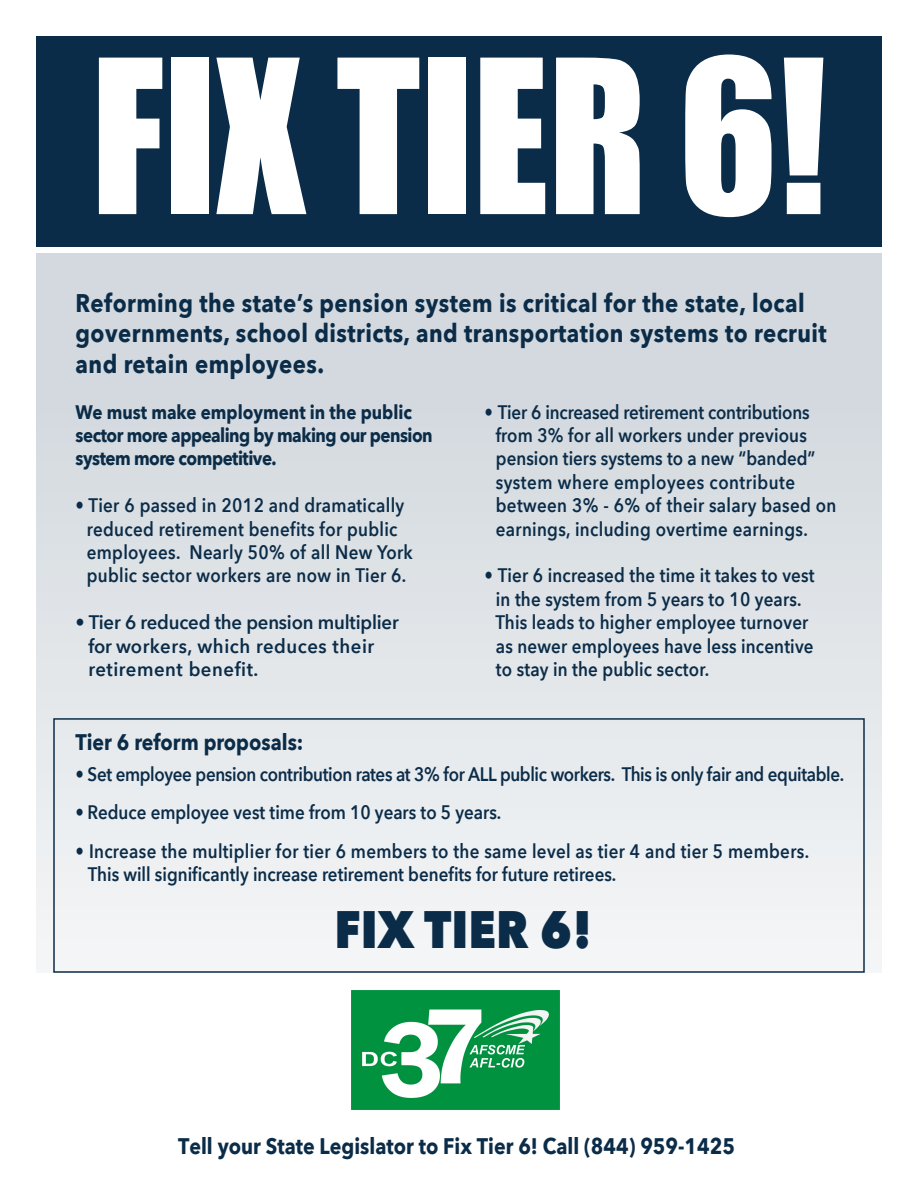
<style>
.page{position:relative;width:918px;height:1188px;background:#fff}
.page>*{position:absolute;margin:0;border:0;box-sizing:border-box;transform-origin:0 0}
.t1{font:198px "Impact";color:#fff;scale:.92 1}
.t2{font:800 52.5px "Avenir Next";color:#0b2c48;scale:.87 1}
.t3{font:700 25.5px/30.6px "Avenir Next";letter-spacing:.02em;color:#0b2c48;scale:.87 1}
.t4{font:700 22.5px "Avenir Next";color:#0b2c48;scale:.87 1}
.t5{font:600 19.5px/23.4px "Avenir Next";letter-spacing:.01em;color:#0b2c48;scale:.87 1}
.t6{font:700 19.5px/23.4px "Avenir Next";letter-spacing:-.03em;color:#0b2c48;scale:.87 1}
.t7{font:600 19.5px "Avenir Next";letter-spacing:-.02em;color:#0b2c48;scale:.87 1}
.t8{font:600 19.5px/23.4px "Avenir Next";letter-spacing:-.01em;color:#0b2c48;scale:.95 1}
.t9{font:600 19.5px "Avenir Next";letter-spacing:-.01em;color:#0b2c48;scale:.87 1}
.t10{font:600 19.5px "Avenir Next";letter-spacing:.03em;color:#0b2c48;scale:.87 1}
.t11{font:600 19.5px "Avenir Next";letter-spacing:.03em;color:#0b2c48;scale:.95 1}
</style>
<div class="page">
<div style="left:36px;top:254px;width:846px;height:719px;background:linear-gradient(to bottom,#ced4da,#f3f5f6)"></div>
<div style="left:53px;top:718px;width:812px;height:255px;border:2px solid #0b2c48"></div>
<div style="left:36px;top:36px;width:846px;height:211px;background:#0b2c48"></div>
<img style="left:352px;top:991px;width:207px;height:119px">
<p class="t1" style="left:91px;top:-17px;width:801px">FIX TIER 6!</p>
<p class="t3" style="left:76px;top:287px;width:865px">Reforming the state’s pension system is critical for the state, local governments, school districts, and transportation systems to recruit and retain employees.</p>
<p class="t6" style="left:76px;top:400px;width:412px">We must make employment in the public sector more appealing by making our pension system more competitive.</p>
<p class="t5" style="left:76px;top:493px;width:379px">• Tier 6 passed in 2012 and dramatically</p>
<p class="t5" style="left:87px;top:517px;width:359px">reduced retirement benefits for public</p>
<p class="t5" style="left:87px;top:540px;width:376px">employees. Nearly 50% of all New York</p>
<p class="t5" style="left:87px;top:563px;width:369px">public sector workers are now in Tier 6.</p>
<p class="t8" style="left:88px;top:610px;width:328px;text-indent:-13px">• Tier 6 reduced the pension multiplier for workers, which reduces their</p>
<p class="t11" style="left:88px;top:652px;width:181px">retirement benefit.</p>
<p class="t9" style="left:485px;top:395px;width:375px">• Tier 6 increased retirement contributions</p>
<p class="t5" style="left:496px;top:423px;width:359px">from 3% for all workers under previous</p>
<p class="t5" style="left:496px;top:446px;width:369px">pension tiers systems to a new “banded”</p>
<p class="t10" style="left:496px;top:465px;width:346px">system where employees contribute</p>
<p class="t5" style="left:496px;top:493px;width:393px">between 3% - 6% of their salary based on</p>
<p class="t5" style="left:496px;top:517px;width:360px">earnings, including overtime earnings.</p>
<p class="t5" style="left:485px;top:563px;width:381px">• Tier 6 increased the time it takes to vest</p>
<p class="t5" style="left:495px;top:587px;width:361px">in the system from 5 years to 10 years.<br>This leads to higher employee turnover</p>
<p class="t5" style="left:496px;top:634px;width:367px">as newer employees have less incentive</p>
<p class="t5" style="left:496px;top:657px;width:247px">to stay in the public sector.</p>
<p class="t4" style="left:76px;top:722px;width:263px">Tier 6 reform proposals:</p>
<p class="t7" style="left:76px;top:758px;width:885px">• Set employee pension contribution rates at 3% for ALL public workers. This is only fair and equitable.</p>
<p class="t5" style="left:76px;top:800px;width:491px">• Reduce employee vest time from 10 years to 5 years.</p>
<p class="t5" style="left:76px;top:839px;width:845px">• Increase the multiplier for tier 6 members to the same level as tier 4 and tier 5 members.</p>
<p class="t5" style="left:88px;top:862px;width:609px">This will significantly increase retirement benefits for future retirees.</p>
<p class="t2" style="left:334px;top:897px;width:298px">FIX TIER 6!</p>
<p class="t4" style="left:178px;top:1126px;width:642px">Tell your State Legislator to Fix Tier 6! Call (844) 959-1425</p>
</div>
